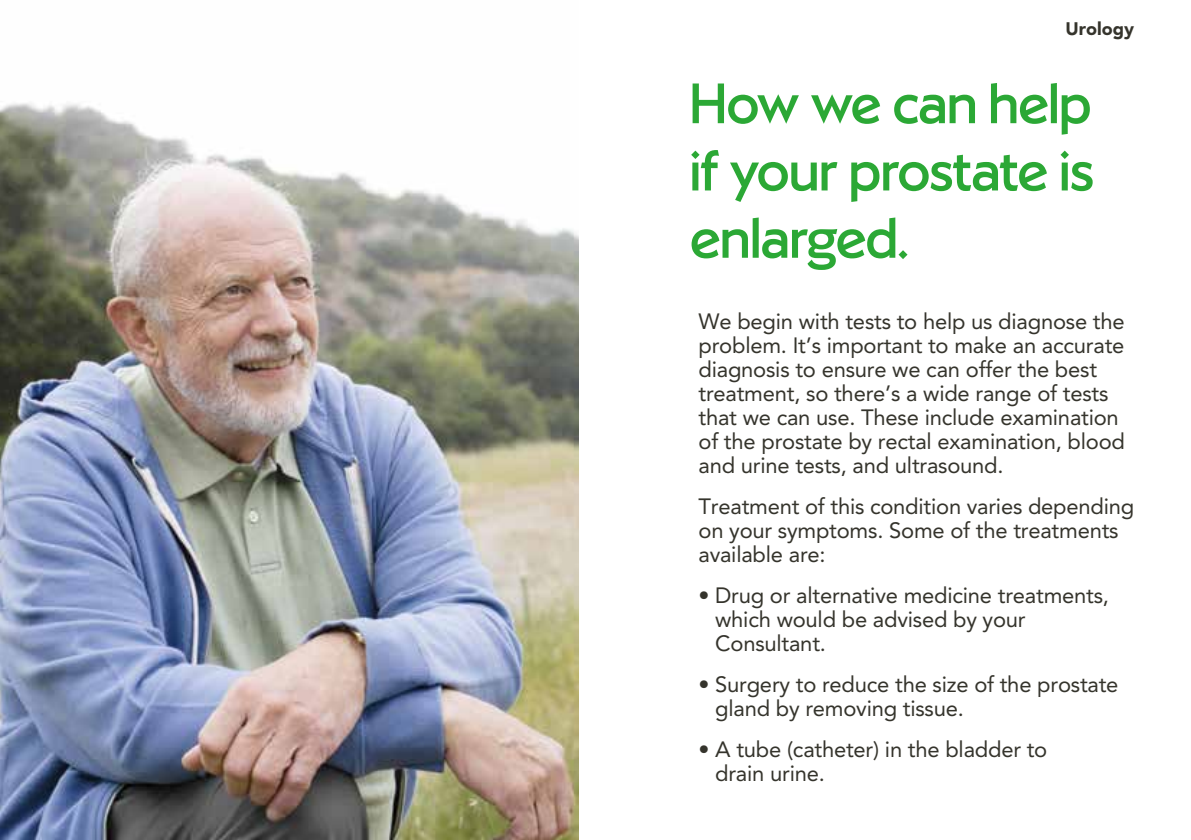
<style>
.page{position:relative;width:1191px;height:840px;background:#fff}
.page>*{position:absolute;margin:0;border:0;box-sizing:border-box;transform-origin:0 0}
.t1{font:56px/67.2px "Nuffield Health Sans";letter-spacing:-.005em;color:#2ba835;text-align:justify}
.t2{font:22px/24px "Avenir LT Std";letter-spacing:-.01em;color:#35342c}
.t3{font:900 18px "Avenir LT Std";color:#35342c}
</style>
<div class="page">
<img style="left:0;top:103px;width:578px;height:736px">
<p class="t3" style="left:1065px;top:18px;width:70px">Urology</p>
<h1 class="t1" style="left:690px;top:69px;width:405px">How we can help if your prostate is enlarged.</h1>
<p class="t2" style="left:698px;top:309px;width:428px">We begin with tests to help us diagnose the problem. It’s important to make an accurate diagnosis to ensure we can offer the best treatment, so there’s a wide range of tests that we can use. These include examination of the prostate by rectal examination, blood and urine tests, and ultrasound.</p>
<p class="t2" style="left:698px;top:494px;width:437px">Treatment of this condition varies depending on your symptoms. Some of the treatments available are:</p>
<p class="t2" style="left:715px;top:583px;width:395px;text-indent:-17px">• Drug or alternative medicine treatments, which would be advised by your<br>Consultant.</p>
<p class="t2" style="left:715px;top:672px;width:405px;text-indent:-17px">• Surgery to reduce the size of the prostate gland by removing tissue.</p>
<p class="t2" style="left:715px;top:737px;width:334px;text-indent:-17px">• A tube (catheter) in the bladder to drain urine.</p>
</div>
